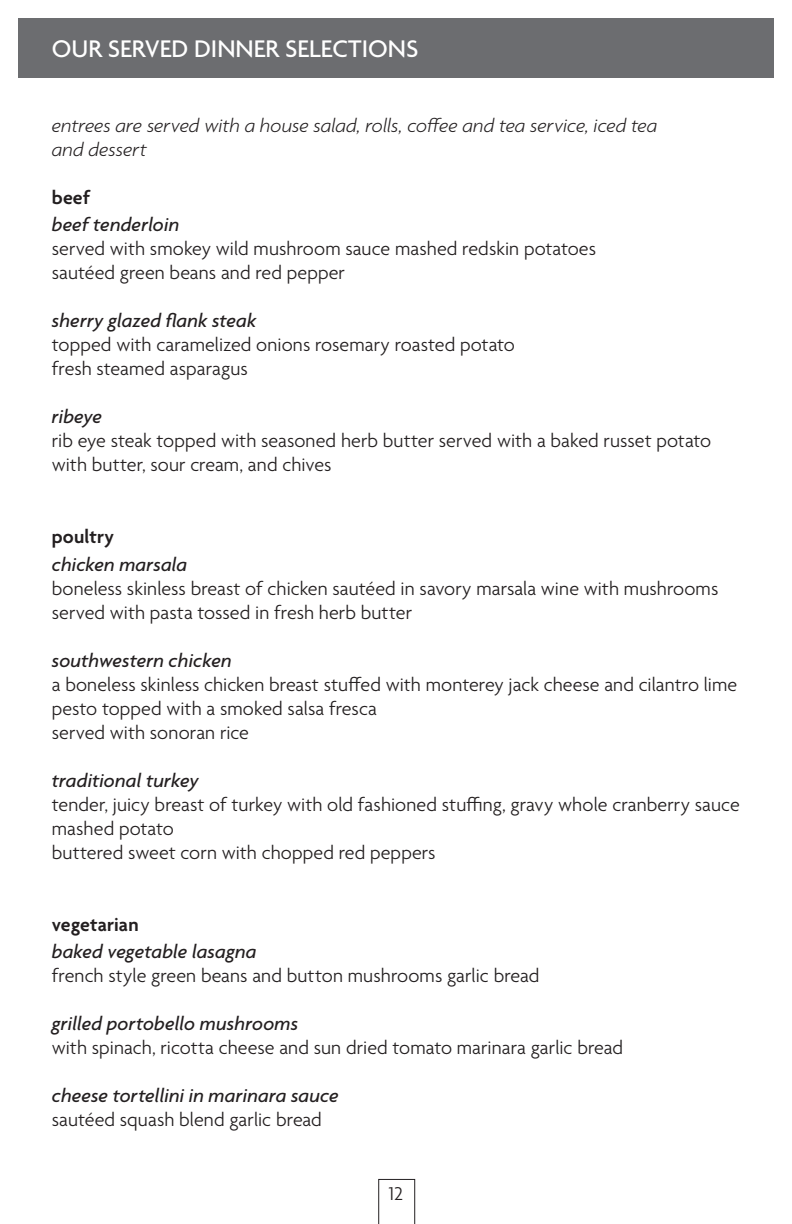
<style>
.page{position:relative;width:792px;height:1224px;background:#fff}
.page>*{position:absolute;margin:0;border:0;box-sizing:border-box;transform-origin:0 0}
.t1{font:500 26px "Agenda";color:#fff}
.TEXT{font:300 20px/24px "Agenda";letter-spacing:.005em;color:#231f20}
.HEADS_2{font:italic 500 20px "Agenda";letter-spacing:.005em;color:#231f20}
.ITALICS{font:italic 300 20px "Agenda";color:#231f20}
.HEAD_1{font:600 20px "Agenda";letter-spacing:.01em;color:#231f20}
</style>
<div class="page">
<svg style="left:378px;top:1179px;width:37px;height:45px"></svg>
<div style="left:18px;top:18px;width:756px;height:60px;background:#6c6d70"></div>
<p class="t1" style="left:52px;top:34px;width:368px">OUR SERVED DINNER SELECTIONS</p>
<p class="ITALICS" style="left:52px;top:114px;width:607px">entrees are served with a house salad, rolls, coffee and tea service, iced tea</p>
<p class="ITALICS" style="left:52px;top:138px;width:96px">and dessert</p>
<p class="HEAD_1" style="left:52px;top:187px;width:40px">beef</p>
<p class="HEADS_2" style="left:52px;top:213px;width:129px">beef tenderloin</p>
<p class="TEXT" style="left:52px;top:238px;width:546px">served with smokey wild mushroom sauce mashed redskin potatoes</p>
<p class="TEXT" style="left:52px;top:262px;width:295px">sautéed green beans and red pepper</p>
<p class="HEADS_2" style="left:52px;top:309px;width:206px">sherry glazed flank steak</p>
<p class="TEXT" style="left:52px;top:334px;width:465px">topped with caramelized onions rosemary roasted potato</p>
<p class="TEXT" style="left:52px;top:358px;width:197px">fresh steamed asparagus</p>
<p class="HEADS_2" style="left:52px;top:405px;width:52px">ribeye</p>
<p class="TEXT" style="left:52px;top:430px;width:661px">rib eye steak topped with seasoned herb butter served with a baked russet potato with butter, sour cream, and chives</p>
<p class="HEAD_1" style="left:52px;top:526px;width:64px">poultry</p>
<p class="HEADS_2" style="left:52px;top:552px;width:137px">chicken marsala</p>
<p class="TEXT" style="left:52px;top:577px;width:668px">boneless skinless breast of chicken sautéed in savory marsala wine with mushrooms served with pasta tossed in fresh herb butter</p>
<p class="HEADS_2" style="left:52px;top:648px;width:181px">southwestern chicken</p>
<p class="TEXT" style="left:52px;top:673px;width:687px">a boneless skinless chicken breast stuffed with monterey jack cheese and cilantro lime pesto topped with a smoked salsa fresca</p>
<p class="TEXT" style="left:52px;top:721px;width:199px">served with sonoran rice</p>
<p class="HEADS_2" style="left:52px;top:768px;width:149px">traditional turkey</p>
<p class="TEXT" style="left:52px;top:793px;width:689px">tender, juicy breast of turkey with old fashioned stuffing, gravy whole cranberry sauce</p>
<p class="TEXT" style="left:52px;top:817px;width:124px">mashed potato</p>
<p class="TEXT" style="left:52px;top:841px;width:385px">buttered sweet corn with chopped red peppers</p>
<p class="HEAD_1" style="left:52px;top:913px;width:88px">vegetarian</p>
<p class="HEADS_2" style="left:52px;top:940px;width:206px">baked vegetable lasagna</p>
<p class="TEXT" style="left:52px;top:965px;width:489px">french style green beans and button mushrooms garlic bread</p>
<p class="HEADS_2" style="left:52px;top:1012px;width:248px">grilled portobello mushrooms</p>
<p class="TEXT" style="left:52px;top:1037px;width:573px">with spinach, ricotta cheese and sun dried tomato marinara garlic bread</p>
<p class="HEADS_2" style="left:52px;top:1084px;width:288px">cheese tortellini in marinara sauce</p>
<p class="TEXT" style="left:52px;top:1109px;width:272px">sautéed squash blend garlic bread</p>
<p class="TEXT" style="left:389px;top:1183px;width:16px">12</p>
</div>
